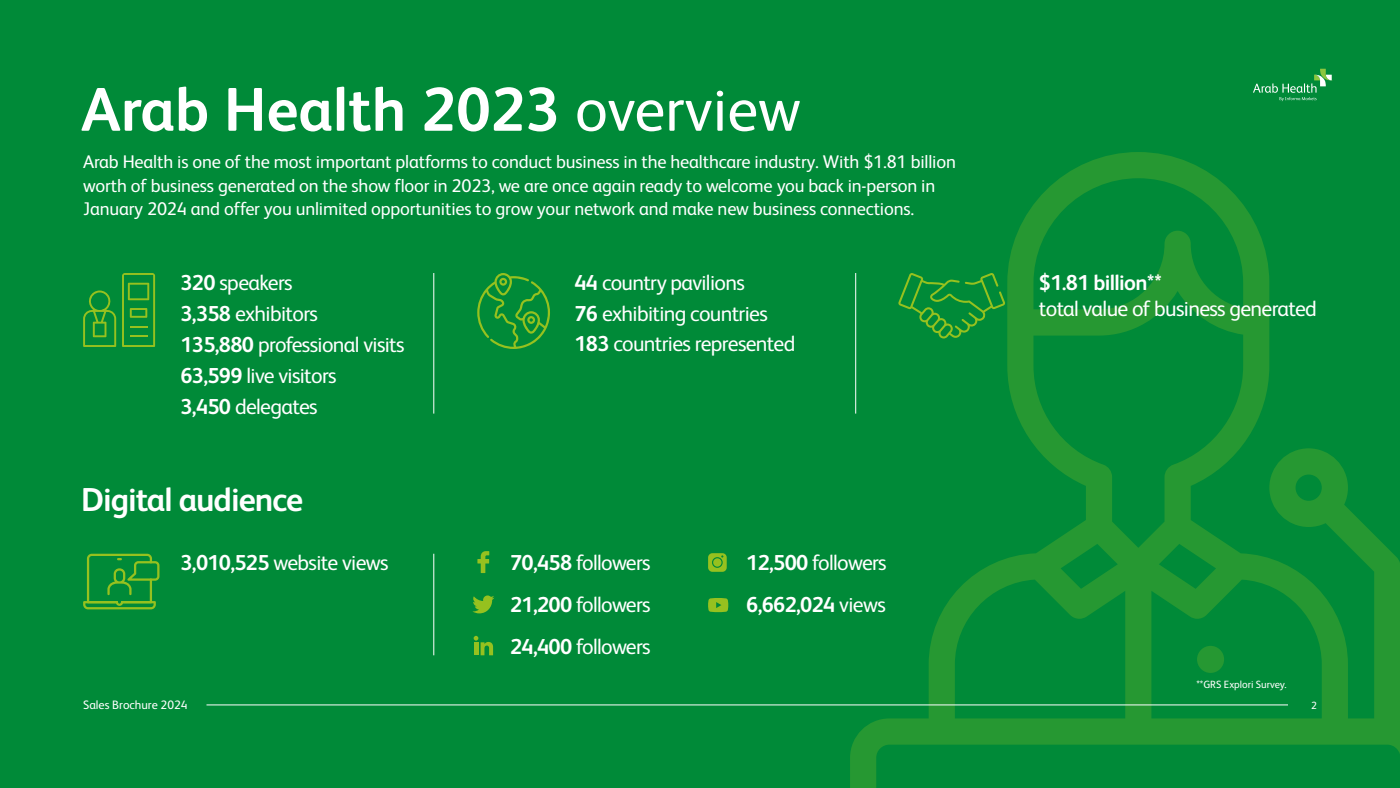
<style>
.page{position:relative;width:1400px;height:788px;background:#008a38}
.page>*{position:absolute;margin:0;border:0;box-sizing:border-box;transform-origin:0 0}
.t1{font:700 61.77px "FS Albert";color:#fff}
.t2{font:700 33.16px "FS Albert";letter-spacing:-.03em;color:#fff}
.t3{font:21.61px/31px "FS Albert";letter-spacing:-.03em;color:#fff}
.t4{font:700 21.61px "FS Albert";letter-spacing:-.03em;color:#fff}
.t5{font:18.38px/23.6px "FS Albert";letter-spacing:-.01em;color:#fff}
.t6{font:12.25px "FS Albert";color:#fff}
.t7{font:10.5px "FS Albert";letter-spacing:-.005em;color:#fff}
.s1{font-weight:400}
.s2{font-weight:700}
</style>
<div class="page">
<svg style="left:850px;top:152px;width:550px;height:636px"></svg>
<svg style="left:83px;top:290px;width:33px;height:57px"></svg>
<svg style="left:122px;top:273px;width:33px;height:74px"></svg>
<svg style="left:477px;top:273px;width:73px;height:76px"></svg>
<svg style="left:898px;top:273px;width:107px;height:65px"></svg>
<hr style="left:433px;top:273px;width:1px;height:140px;background:#fff">
<hr style="left:433px;top:553px;width:1px;height:102px;background:#fff">
<hr style="left:855px;top:273px;width:1px;height:140px;background:#fff">
<svg style="left:83px;top:553px;width:76px;height:56px"></svg>
<svg style="left:477px;top:551px;width:12px;height:22px"></svg>
<svg style="left:472px;top:595px;width:22px;height:18px"></svg>
<svg style="left:474px;top:635px;width:19px;height:20px"></svg>
<div style="left:708px;top:553px;width:19px;height:18px;background:#96c11f;border-radius:4px"></div>
<div style="left:712px;top:557px;width:11px;height:10px;border:1px solid #008a38;border-radius:50%"></div>
<svg style="left:708px;top:598px;width:20px;height:14px"></svg>
<hr style="left:206px;top:704px;width:1082px;height:1px;background:#fff">
<svg style="left:1253px;top:69px;width:79px;height:32px"></svg>
<h1 class="t1" style="left:81px;top:74px;width:721px">Arab Health 2023 <span class="s1">overview</span></h1>
<p class="t5" style="left:83px;top:150px;width:874px">Arab Health is one of the most important platforms to conduct business in the healthcare industry. With $1.81 billion worth of business generated on the show floor in 2023, we are once again ready to welcome you back in-person in<br>January 2024 and offer you unlimited opportunities to grow your network and make new business connections.</p>
<p class="t3" style="left:180px;top:267px;width:114px"><span class="s2">320</span> speakers</p>
<p class="t3" style="left:180px;top:297px;width:226px"><span class="s2">3,358</span> exhibitors<br><span class="s2">135,880</span> professional visits<br><span class="s2">63,599</span> live visitors<br><span class="s2">3,450</span> delegates</p>
<h2 class="t2" style="left:81px;top:480px;width:224px">Digital audience</h2>
<p class="t3" style="left:180px;top:547px;width:210px"><span class="s2">3,010,525</span> website views</p>
<p class="t6" style="left:83px;top:697px;width:106px">Sales Brochure 2024</p>
<p class="t3" style="left:574px;top:267px;width:172px"><span class="s2">44</span> country pavilions</p>
<p class="t3" style="left:574px;top:298px;width:195px"><span class="s2">76</span> exhibiting countries</p>
<p class="t3" style="left:574px;top:328px;width:222px"><span class="s2">183</span> countries represented</p>
<p class="t3" style="left:510px;top:547px;width:142px"><span class="s2">70,458</span> followers</p>
<p class="t3" style="left:510px;top:583px;width:142px;line-height:41.7px"><span class="s2">21,200</span> followers<br><span class="s2">24,400</span> followers</p>
<p class="t3" style="left:746px;top:547px;width:142px"><span class="s2">12,500</span> followers</p>
<p class="t4" style="left:746px;top:592px;width:141px">6,662,024 <span class="s1">views</span></p>
<p class="t4" style="left:1039px;top:270px;width:125px">$1.81 billion **</p>
<p class="t3" style="left:1039px;top:293px;width:279px">total value of business generated</p>
<p class="t7" style="left:1196px;top:677px;width:92px">**GRS Explori Survey.</p>
<p class="t7" style="left:1311px;top:699px;width:7px">2</p>
</div>
